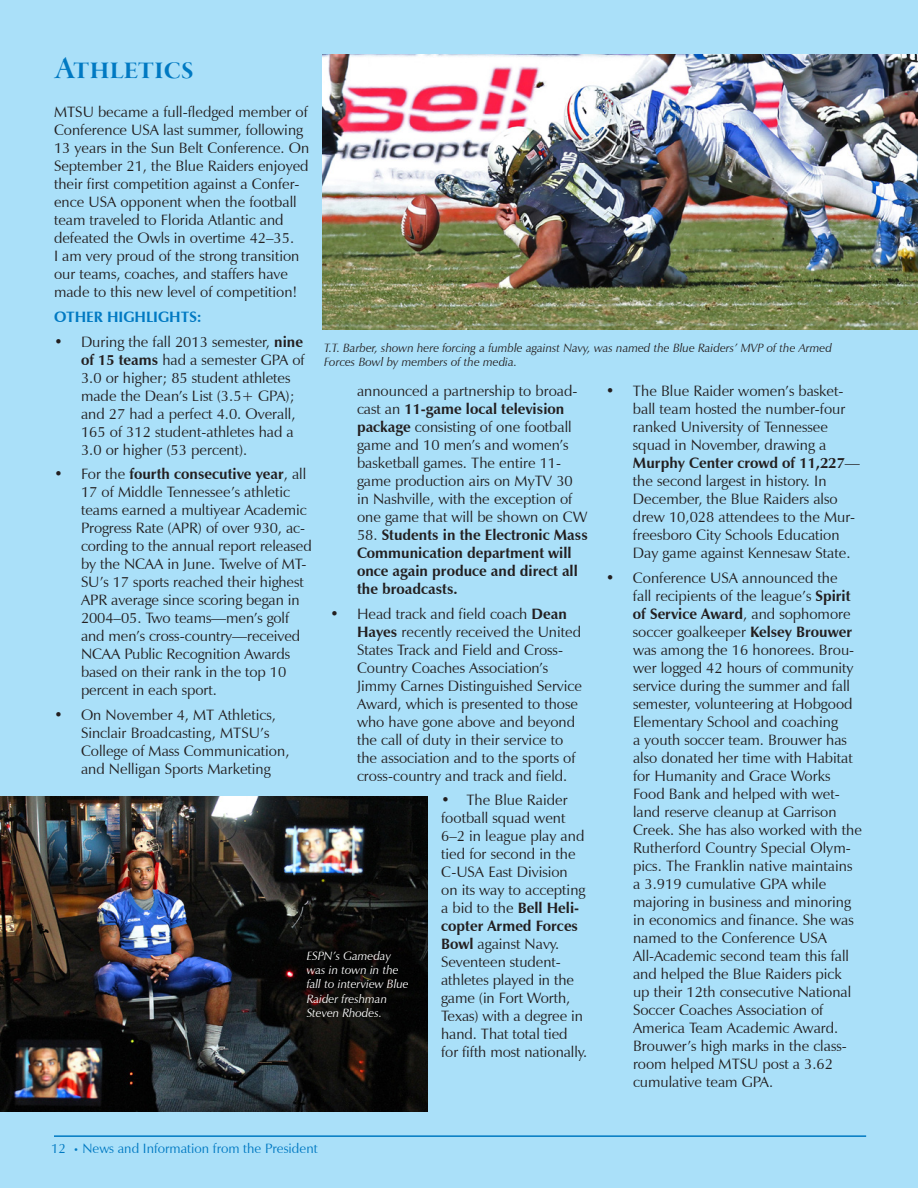
<style>
.page{position:relative;width:918px;height:1188px;background:#aae0f9}
.page>*{position:absolute;margin:0;border:0;box-sizing:border-box;transform-origin:0 0}
.t1{font:33px "Garamond Premr Pro Smbd Disp";letter-spacing:.005em;color:#0079c2}
.t2{font:15px/18px "Zapf Humanist 601 BT";color:#231f20}
.t3{font:700 15px/18px "Zapf Humanist 601 BT";color:#231f20}
.t4{font:700 15px "Zapf Humanist 601 BT";color:#0079c2}
.t5{font:13.5px "Zapf Humanist 601 BT";color:#0079c2}
.t6{font:italic 12px/14.4px "Zapf Humanist 601 BT";color:#231f20}
.t7{font:italic 12px/14.4px "Zapf Humanist 601 BT";color:#fff}
.s1{font-weight:700}
.s2{font-weight:400}
.s3{font-size:9px}
</style>
<div class="page">
<img style="left:323px;top:54px;width:595px;height:275px">
<img style="left:0;top:796px;width:428px;height:316px">
<hr style="left:54px;top:1135px;width:812px;height:2px;background:#0079c2">
<h1 class="t1" style="left:54px;top:50px;width:141px">Athletics</h1>
<p class="t2" style="left:54px;top:103px;width:257px">MTSU became a full-fledged member of Conference USA last summer, following 13 years in the Sun Belt Conference. On September 21, the Blue Raiders enjoyed their first competition against a Confer&shy;ence USA opponent when the football team traveled to Florida Atlantic and defeated the Owls in overtime 42–35.<br>I am very proud of the strong transition our teams, coaches, and staffers have made to this new level of competition!</p>
<p class="t4" style="left:54px;top:308px;width:149px">OTHER HIGHLIGHTS:</p>
<p class="t2" style="left:81px;top:333px;width:225px;text-indent:-27px">• During the fall 2013 semester, <span class="s1">nine of 15 teams</span> had a semester GPA of<br>3.0 or higher; 85 student athletes made the Dean’s List (3.5+ GPA); and 27 had a perfect 4.0. Overall,<br>165 of 312 student-athletes had a<br>3.0 or higher (53 percent).</p>
<p class="t2" style="left:81px;top:465px;width:232px;text-indent:-27px">• For the <span class="s1">fourth consecutive year</span>, all 17 of Middle Tennessee’s athletic teams earned a multiyear Academic Progress Rate (APR) of over 930, ac&shy;cording to the annual report released by the NCAA in June. Twelve of MT-SU’s 17 sports reached their highest APR average since scoring began in 2004–05. Two teams—men’s golf and men’s cross-country—received NCAA Public Recognition Awards based on their rank in the top 10 percent in each sport.</p>
<p class="t2" style="left:81px;top:706px;width:210px;text-indent:-27px">• On November 4, MT Athletics,<br>Sinclair Broadcasting, MTSU’s<br>College of Mass Communication, and Nelligan Sports Marketing</p>
<p class="t6" style="left:324px;top:341px;width:509px">T.T. Barber, shown here forcing a fumble against Navy, was named the Blue Raiders’ MVP of the Armed<br>Forces Bowl by members of the media.</p>
<p class="t2" style="left:357px;top:382px;width:232px">announced a partnership to broad&shy;cast an <span class="s1">11-game local television package</span> consisting of one football game and 10 men’s and women’s basketball games. The entire 11- game production airs on MyTV 30 in Nashville, with the exception of one game that will be shown on CW</p>
<p class="t3" style="left:357px;top:526px;width:233px"><span class="s2">58.</span> Students in the Electronic Mass<br>Communication department will once again produce and direct all the broadcasts.</p>
<p class="t2" style="left:357px;top:604px;width:227px;text-indent:-27px">• Head track and field coach <span class="s1">Dean Hayes</span> recently received the United States Track and Field and Cross-Country Coaches Association’s Jimmy Carnes Distinguished Service Award, which is presented to those who have gone above and beyond the call of duty in their service to the association and to the sports of cross-country and track and field.</p>
<p class="t2" style="left:441px;top:791px;width:148px">• The Blue Raider football squad went<br>6–2 in league play and tied for second in the<br>C-USA East Division on its way to accepting a bid to the <span class="s1">Bell Heli&shy;copter Armed Forces<br>Bowl</span> against Navy.<br>Seventeen student&shy;athletes played in the game (in Fort Worth,<br>Texas) with a degree in hand. That total tied for fifth most nationally.</p>
<p class="t2" style="left:633px;top:382px;width:228px;text-indent:-27px">• The Blue Raider women’s basket&shy;ball team hosted the number-four ranked University of Tennessee squad in November, drawing a<br><span class="s1">Murphy Center crowd of 11,227</span>— the second largest in history. In<br>December, the Blue Raiders also drew 10,028 attendees to the Mur&shy;freesboro City Schools Education<br>Day game against Kennesaw State.</p>
<p class="t2" style="left:633px;top:568px;width:231px;text-indent:-27px">• Conference USA announced the<br>fall recipients of the league’s <span class="s1">Spirit of Service Award</span>, and sophomore soccer goalkeeper <span class="s1">Kelsey Brouwer </span>was among the 16 honorees. Brou&shy;wer logged 42 hours of community service during the summer and fall semester, volunteering at Hobgood<br>Elementary School and coaching<br>a youth soccer team. Brouwer has also donated her time with Habitat for Humanity and Grace Works<br>Food Bank and helped with wet&shy;land reserve cleanup at Garrison<br>Creek. She has also worked with the<br>Rutherford Country Special Olym&shy;pics. The Franklin native maintains a 3.919 cumulative GPA while majoring in business and minoring in economics and finance. She was named to the Conference USA<br>All-Academic second team this fall and helped the Blue Raiders pick up their 12th consecutive National<br>Soccer Coaches Association of<br>America Team Academic Award.<br>Brouwer’s high marks in the class&shy;room helped MTSU post a 3.62 cumulative team GPA.</p>
<p class="t7" style="left:307px;top:948px;width:104px">ESPN’s Gameday was in town in the fall to interview Blue<br>Raider freshman<br>Steven Rhodes.</p>
<p class="t5" style="left:51px;top:1140px;width:268px">12 <span class="s3">•</span> News and Information from the President</p>
</div>
